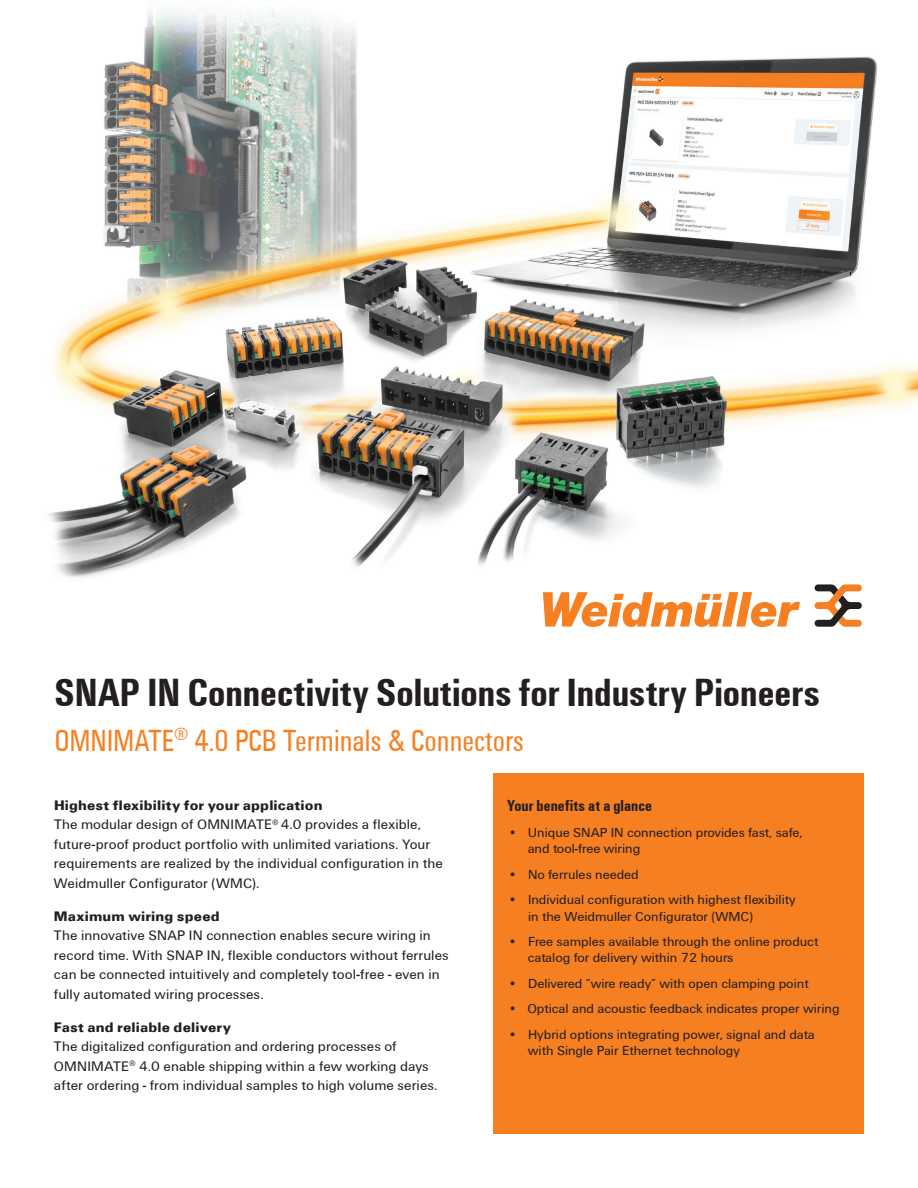
<style>
.page{position:relative;width:918px;height:1188px;background:#fff}
.page>*{position:absolute;margin:0;border:0;box-sizing:border-box;transform-origin:0 0}
.t1{font:700 40.5px "Weidmueller Condensed";color:#231f20}
.t2{font:31.5px "Weidmueller Condensed";color:#f57f21}
.t3{font:700 16.5px "Weidmueller Condensed";letter-spacing:.005em;color:#231f20}
.t4{font:14.25px/19.5px "Weidmueller";letter-spacing:.005em;color:#231f20}
.t5{font:700 14.25px "Weidmueller";letter-spacing:.01em;color:#231f20}
.t6{font:13.5px/16.5px "Weidmueller";color:#231f20}
.s1{font-weight:700}
</style>
<div class="page">
<img style="left:48px;top:9px;width:870px;height:569px">
<div style="left:494px;top:773px;width:370px;height:361px;background:#f57f21"></div>
<svg style="left:543px;top:592px;width:257px;height:35px"></svg>
<svg style="left:815px;top:584px;width:47px;height:43px"></svg>
<h1 class="t1" style="left:55px;top:668px;width:767px">SNAP IN Connectivity Solutions for Industry Pioneers</h1>
<h2 class="t2" style="left:55px;top:721px;width:471px">OMNIMATE<sup>®</sup> 4.0 PCB Terminals &amp; Connectors</h2>
<p class="t4" style="left:54px;top:795px;width:390px"><span class="s1">Highest flexibility for your application<br></span>The modular design of OMNIMATE<sup>®</sup> 4.0 provides a flexible, future-proof product portfolio with unlimited variations. Your requirements are realized by the individual configuration in the Weidmuller Configurator (WMC).</p>
<p class="t5" style="left:54px;top:908px;width:167px">Maximum wiring speed</p>
<p class="t4" style="left:54px;top:926px;width:396px">The innovative SNAP IN connection enables secure wiring in record time. With SNAP IN, flexible conductors without ferrules can be connected intuitively and completely tool-free - even in fully automated wiring processes.</p>
<p class="t5" style="left:54px;top:1018px;width:179px">Fast and reliable delivery</p>
<p class="t4" style="left:54px;top:1037px;width:385px">The digitalized configuration and ordering processes of<br>OMNIMATE<sup>®</sup> 4.0 enable shipping within a few working days after ordering - from individual samples to high volume series.</p>
<p class="t3" style="left:507px;top:796px;width:146px">Your benefits at a glance</p>
<p class="t6" style="left:528px;top:824px;width:276px;text-indent:-20px">• Unique SNAP IN connection provides fast, safe, and tool-free wiring</p>
<p class="t6" style="left:508px;top:866px;width:132px">• No ferrules needed</p>
<p class="t6" style="left:528px;top:891px;width:269px;text-indent:-20px">• Individual configuration with highest flexibility in the Weidmuller Configurator (WMC)</p>
<p class="t6" style="left:528px;top:933px;width:292px;text-indent:-20px">• Free samples available through the online product catalog for delivery within 72 hours</p>
<p class="t6" style="left:508px;top:975px;width:302px">• Delivered ”wire ready” with open clamping point</p>
<p class="t6" style="left:508px;top:1000px;width:333px">• Optical and acoustic feedback indicates proper wiring</p>
<p class="t6" style="left:528px;top:1026px;width:288px;text-indent:-20px">• Hybrid options integrating power, signal and data with Single Pair Ethernet technology</p>
</div>
